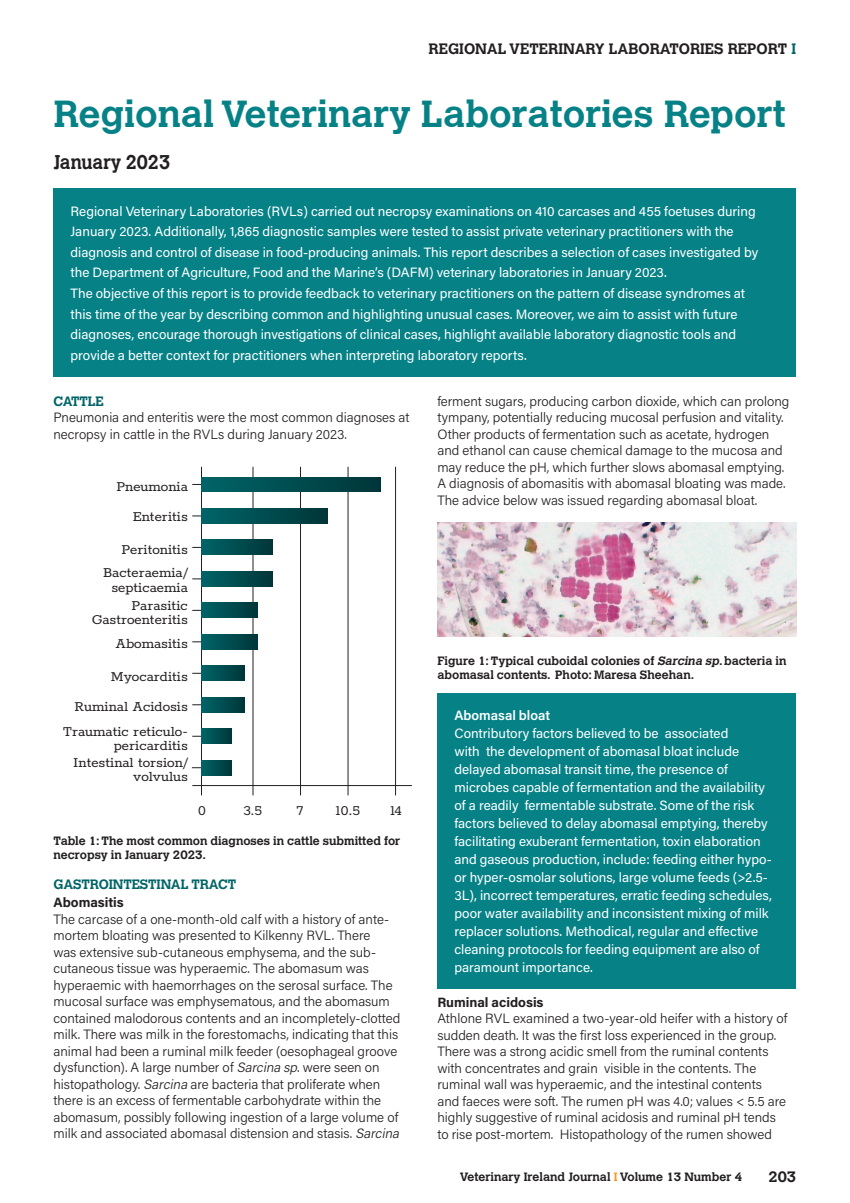
<style>
.page{position:relative;width:850px;height:1203px;background:#fff}
.page>*{position:absolute;margin:0;border:0;box-sizing:border-box;transform-origin:0 0}
.t1{font:700 37.5px "Calvert";color:#068287}
.t2{font:700 19.8px "Calvert";color:#231f20;scale:.91 1}
.t3{font:15.75px/14.1px "Rokkitt";color:#231f20;text-align:right}
.t4{font:700 15px "Calvert";color:#231f20}
.t5{font:300 13.5px/16.5px "Acumin Pro";color:#231f20}
.t6{font:13.5px/18px "Acumin Pro";color:#fff}
.t7{font:700 13.5px "Calvert";letter-spacing:-.01em;color:#006467}
.t8{font:700 13.5px "Acumin Pro";color:#231f20}
.t9{font:600 13.5px "Acumin Pro";color:#fff}
.t10{font:700 12px/13.5px "Calvert";color:#231f20}
.s1{color:#006467}
.s2{font-style:italic}
.s3{color:#f7981d}
</style>
<div class="page">
<div style="left:437px;top:693px;width:359px;height:43px;background:#068287"></div>
<div style="left:437px;top:711px;width:359px;height:277px;background:#068287"></div>
<img style="left:437px;top:522px;width:359px;height:115px">
<div style="left:54px;top:189px;width:742px;height:105px;background:#068287"></div>
<div style="left:54px;top:271px;width:742px;height:105px;background:#068287"></div>
<hr style="left:192px;top:785px;width:220px;height:1px;background:#231f20">
<hr style="left:253px;top:467px;width:1px;height:328px;background:#231f20">
<hr style="left:300px;top:467px;width:1px;height:328px;background:#231f20">
<hr style="left:348px;top:467px;width:1px;height:328px;background:#231f20">
<hr style="left:395px;top:467px;width:1px;height:328px;background:#231f20">
<hr style="left:201px;top:467px;width:1px;height:328px;background:#231f20">
<svg style="left:201px;top:477px;width:180px;height:15px;background:#004d50"></svg>
<svg style="left:201px;top:509px;width:126px;height:14px;background:#004d50"></svg>
<svg style="left:201px;top:540px;width:72px;height:15px"></svg>
<svg style="left:201px;top:572px;width:72px;height:14px"></svg>
<svg style="left:201px;top:603px;width:57px;height:14px"></svg>
<svg style="left:201px;top:634px;width:57px;height:15px"></svg>
<svg style="left:201px;top:666px;width:43px;height:14px"></svg>
<svg style="left:201px;top:697px;width:43px;height:15px"></svg>
<svg style="left:202px;top:729px;width:29px;height:14px"></svg>
<svg style="left:201px;top:760px;width:30px;height:15px"></svg>
<p class="t4" style="left:429px;top:39px;width:369px">REGIONAL VETERINARY LABORATORIES REPORT <span class="s1">I</span></p>
<h1 class="t1" style="left:54px;top:90px;width:734px">Regional Veterinary Laboratories Report</h1>
<h2 class="t2" style="left:54px;top:150px;width:129px">January 2023</h2>
<p class="t6" style="left:71px;top:200px;width:689px;line-height:20.5px">Regional Veterinary Laboratories (RVLs) carried out necropsy examinations on 410 carcases and 455 foetuses during January 2023. Additionally, 1,865 diagnostic samples were tested to assist private veterinary practitioners with the diagnosis and control of disease in food-producing animals. This report describes a selection of cases investigated by the Department of Agriculture, Food and the Marine’s (DAFM) veterinary laboratories in January 2023.<br>The objective of this report is to provide feedback to veterinary practitioners on the pattern of disease syndromes at this time of the year by describing common and highlighting unusual cases. Moreover, we aim to assist with future diagnoses, encourage thorough investigations of clinical cases, highlight available laboratory diagnostic tools and provide a better context for practitioners when interpreting laboratory reports.</p>
<p class="t7" style="left:53px;top:392px;width:52px">CATTLE</p>
<p class="t5" style="left:53px;top:409px;width:358px">Pneumonia and enteritis were the most common diagnoses at necropsy in cattle in the RVLs during January 2023.</p>
<p class="t3" style="left:116px;top:478px;width:73px">Pneumonia</p>
<p class="t3" style="left:133px;top:508px;width:57px">Enteritis</p>
<p class="t3" style="left:103px;top:536px;width:86px;line-height:23.5px">Peritonitis<br>Bacteraemia/</p>
<p class="t3" style="left:111px;top:577px;width:78px;line-height:18.1px">septicaemia<br>Parasitic</p>
<p class="t3" style="left:92px;top:606px;width:98px;line-height:24.3px">Gastroenteritis<br>Abomasitis</p>
<p class="t3" style="left:111px;top:668px;width:79px">Myocarditis</p>
<p class="t3" style="left:75px;top:698px;width:115px">Ruminal Acidosis</p>
<p class="t3" style="left:63px;top:723px;width:126px">Traumatic reticulo&shy;pericarditis</p>
<p class="t3" style="left:73px;top:754px;width:116px">Intestinal torsion/ volvulus</p>
<p class="t3" style="left:198px;top:802px;width:10px">0</p>
<p class="t3" style="left:243px;top:802px;width:20px">3.5</p>
<p class="t3" style="left:297px;top:802px;width:8px">7</p>
<p class="t3" style="left:335px;top:802px;width:26px">10.5</p>
<p class="t3" style="left:390px;top:802px;width:14px">14</p>
<p class="t10" style="left:53px;top:834px;width:348px">Table 1: The most common diagnoses in cattle submitted for necropsy in January 2023.</p>
<p class="t7" style="left:53px;top:875px;width:184px">GASTROINTESTINAL TRACT</p>
<p class="t8" style="left:53px;top:893px;width:72px">Abomasitis</p>
<p class="t5" style="left:53px;top:910px;width:350px">The carcase of a one-month-old calf with a history of ante&shy;mortem bloating was presented to Kilkenny RVL. There<br>was extensive sub-cutaneous emphysema, and the sub&shy;cutaneous tissue was hyperaemic. The abomasum was hyperaemic with haemorrhages on the serosal surface. The mucosal surface was emphysematous, and the abomasum contained malodorous contents and an incompletely-clotted milk. There was milk in the forestomachs, indicating that this animal had been a ruminal milk feeder (oesophageal groove dysfunction). A large number of <span class="s2">Sarcina sp</span>. were seen on histopathology. <span class="s2">Sarcina</span> are bacteria that proliferate when there is an excess of fermentable carbohydrate within the abomasum, possibly following ingestion of a large volume of milk and associated abomasal distension and stasis. <span class="s2">Sarcina</span></p>
<p class="t5" style="left:437px;top:392px;width:354px">ferment sugars, producing carbon dioxide, which can prolong tympany, potentially reducing mucosal perfusion and vitality.<br>Other products of fermentation such as acetate, hydrogen and ethanol can cause chemical damage to the mucosa and may reduce the pH, which further slows abomasal emptying.<br>A diagnosis of abomasitis with abomasal bloating was made.<br>The advice below was issued regarding abomasal bloat.</p>
<p class="t10" style="left:437px;top:654px;width:351px">Figure 1: Typical cuboidal colonies of <span class="s2">Sarcina sp</span>. bacteria in abomasal contents. Photo: Maresa Sheehan.</p>
<p class="t9" style="left:454px;top:705px;width:97px">Abomasal bloat</p>
<p class="t6" style="left:454px;top:723px;width:319px">Contributory factors believed to be associated<br>with the development of abomasal bloat include delayed abomasal transit time, the presence of microbes capable of fermentation and the availability of a readily fermentable substrate. Some of the risk factors believed to delay abomasal emptying, thereby facilitating exuberant fermentation, toxin elaboration and gaseous production, include: feeding either hypo&shy;or hyper-osmolar solutions, large volume feeds (&gt;2.5- 3L), incorrect temperatures, erratic feeding schedules, poor water availability and inconsistent mixing of milk replacer solutions. Methodical, regular and effective cleaning protocols for feeding equipment are also of paramount importance.</p>
<p class="t8" style="left:437px;top:992px;width:108px">Ruminal acidosis</p>
<p class="t5" style="left:437px;top:1009px;width:351px">Athlone RVL examined a two-year-old heifer with a history of sudden death. It was the first loss experienced in the group.<br>There was a strong acidic smell from the ruminal contents with concentrates and grain visible in the contents. The ruminal wall was hyperaemic, and the intestinal contents and faeces were soft. The rumen pH was 4.0; values &lt; 5.5 are highly suggestive of ruminal acidosis and ruminal pH tends to rise post-mortem. Histopathology of the rumen showed</p>
<p class="t10" style="left:460px;top:1169px;width:284px">Veterinary Ireland Journal <span class="s3">I</span> Volume 13 Number 4</p>
<p class="t4" style="left:769px;top:1167px;width:29px">203</p>
</div>
